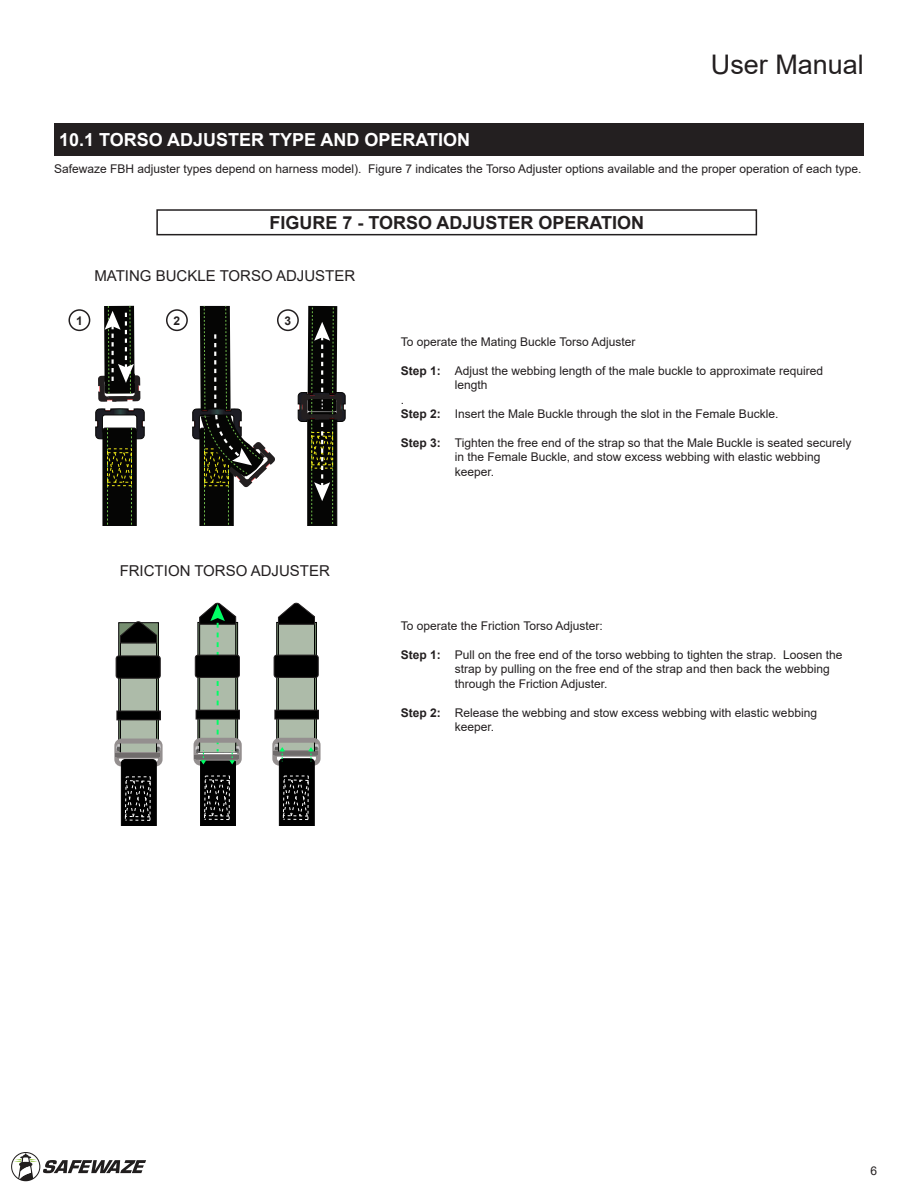
<style>
.page{position:relative;width:918px;height:1188px;background:#fff}
.page>*{position:absolute;margin:0;border:0;box-sizing:border-box;transform-origin:0 0}
.t1{font:27px "Arial";color:#231f20}
.t2{font:700 18px "Arial";color:#fff}
.t3{font:700 18px "Arial";color:#231f20}
.t4{font:15px "Arial";color:#231f20}
.t5{font:12px/14.4px "Arial";color:#231f20}
.t6{font:700 12px "Arial";color:#231f20}
.s1{font-weight:700}
</style>
<div class="page">
<svg style="left:11px;top:1152px;width:135px;height:29px"></svg>
<svg style="left:95px;top:409px;width:50px;height:117px"></svg>
<svg style="left:192px;top:305px;width:83px;height:221px"></svg>
<svg style="left:98px;top:306px;width:42px;height:96px"></svg>
<svg style="left:298px;top:306px;width:47px;height:220px"></svg>
<div style="left:156px;top:209px;width:601px;height:26px;border:2px solid #231f20"></div>
<div style="left:54px;top:123px;width:810px;height:33px;background:#231f20"></div>
<div style="left:118px;top:622px;width:41px;height:134px;border:1px solid #000"></div>
<div style="left:120px;top:643px;width:37px;height:98px;background:#adbba9"></div>
<div style="left:120px;top:643px;width:37px;height:98px;border:1px solid #000"></div>
<div style="left:117px;top:711px;width:43px;height:9px;background:#000"></div>
<div style="left:117px;top:711px;width:43px;height:9px;border:1px solid #231f20"></div>
<div style="left:116px;top:656px;width:44px;height:22px;background:#000;border-radius:3px"></div>
<div style="left:116px;top:656px;width:44px;height:22px;border:1px solid #231f20;border-radius:3px"></div>
<svg style="left:120px;top:621px;width:37px;height:22px"></svg>
<div style="left:114px;top:739px;width:49px;height:27px;border:5px solid #948f8f;border-radius:5px"></div>
<svg style="left:115px;top:739px;width:45px;height:86px;background:#555654"></svg>
<div style="left:194px;top:738px;width:48px;height:28px;border:5px solid #948f8f;border-radius:5px"></div>
<div style="left:195px;top:655px;width:45px;height:23px;border:1px solid #231f20;border-radius:3px"></div>
<div style="left:196px;top:710px;width:44px;height:9px;border:1px solid #231f20"></div>
<svg style="left:194px;top:603px;width:45px;height:222px;background:#677168"></svg>
<div style="left:276px;top:622px;width:41px;height:130px;border:1px solid #000"></div>
<div style="left:278px;top:623px;width:37px;height:117px;background:#adbba9"></div>
<div style="left:278px;top:622px;width:37px;height:118px;border:1px solid #000"></div>
<svg style="left:278px;top:603px;width:37px;height:22px"></svg>
<div style="left:272px;top:738px;width:49px;height:28px;border:5px solid #948f8f;border-radius:5px"></div>
<div style="left:274px;top:655px;width:44px;height:22px;background:#000;border-radius:3px"></div>
<div style="left:274px;top:655px;width:44px;height:23px;border:1px solid #231f20;border-radius:3px"></div>
<div style="left:275px;top:710px;width:43px;height:9px;background:#000"></div>
<div style="left:275px;top:710px;width:43px;height:9px;border:1px solid #231f20"></div>
<svg style="left:273px;top:738px;width:45px;height:87px;background:#555755"></svg>
<div style="left:68px;top:309px;width:22px;height:22px;border:2px solid #231f20;border-radius:50%"></div>
<div style="left:166px;top:309px;width:22px;height:22px;border:2px solid #231f20;border-radius:50%"></div>
<div style="left:277px;top:309px;width:22px;height:22px;border:2px solid #231f20;border-radius:50%"></div>
<h1 class="t1" style="left:711px;top:46px;width:155px">User Manual</h1>
<p class="t2" style="left:59px;top:127px;width:413px">10.1 TORSO ADJUSTER TYPE AND OPERATION</p>
<p class="t5" style="left:54px;top:162px;width:809px">Safewaze FBH adjuster types depend on harness model). Figure 7 indicates the Torso Adjuster options available and the proper operation of each type.</p>
<p class="t3" style="left:269px;top:210px;width:376px">FIGURE 7 - TORSO ADJUSTER OPERATION</p>
<p class="t4" style="left:94px;top:266px;width:262px">MATING BUCKLE TORSO ADJUSTER</p>
<p class="t6" style="left:76px;top:312px;width:8px">1</p>
<p class="t6" style="left:174px;top:312px;width:8px">2</p>
<p class="t6" style="left:285px;top:312px;width:8px">3</p>
<p class="t4" style="left:120px;top:561px;width:212px">FRICTION TORSO ADJUSTER</p>
<p class="t5" style="left:401px;top:335px;width:236px">To operate the Mating Buckle Torso Adjuster</p>
<p class="t5" style="left:455px;top:364px;width:370px;text-indent:-54px"><span class="s1">Step 1:</span> Adjust the webbing length of the male buckle to approximate required length</p>
<p class="t5" style="left:401px;top:392px;width:5px">.</p>
<p class="t5" style="left:401px;top:407px;width:379px"><span class="s1">Step 2:</span> Insert the Male Buckle through the slot in the Female Buckle.</p>
<p class="t5" style="left:455px;top:436px;width:398px;text-indent:-54px"><span class="s1">Step 3:</span> Tighten the free end of the strap so that the Male Buckle is seated securely in the Female Buckle, and stow excess webbing with elastic webbing</p>
<p class="t5" style="left:455px;top:464px;width:41px">keeper.</p>
<p class="t5" style="left:401px;top:619px;width:203px">To operate the Friction Torso Adjuster:</p>
<p class="t5" style="left:455px;top:648px;width:389px;text-indent:-54px"><span class="s1">Step 1:</span> Pull on the free end of the torso webbing to tighten the strap. Loosen the strap by pulling on the free end of the strap and then back the webbing</p>
<p class="t5" style="left:455px;top:676px;width:154px">through the Friction Adjuster.</p>
<p class="t5" style="left:401px;top:705px;width:418px"><span class="s1">Step 2:</span> Release the webbing and stow excess webbing with elastic webbing</p>
<p class="t5" style="left:455px;top:720px;width:41px">keeper.</p>
<p class="t5" style="left:870px;top:1163px;width:8px">6</p>
</div>
